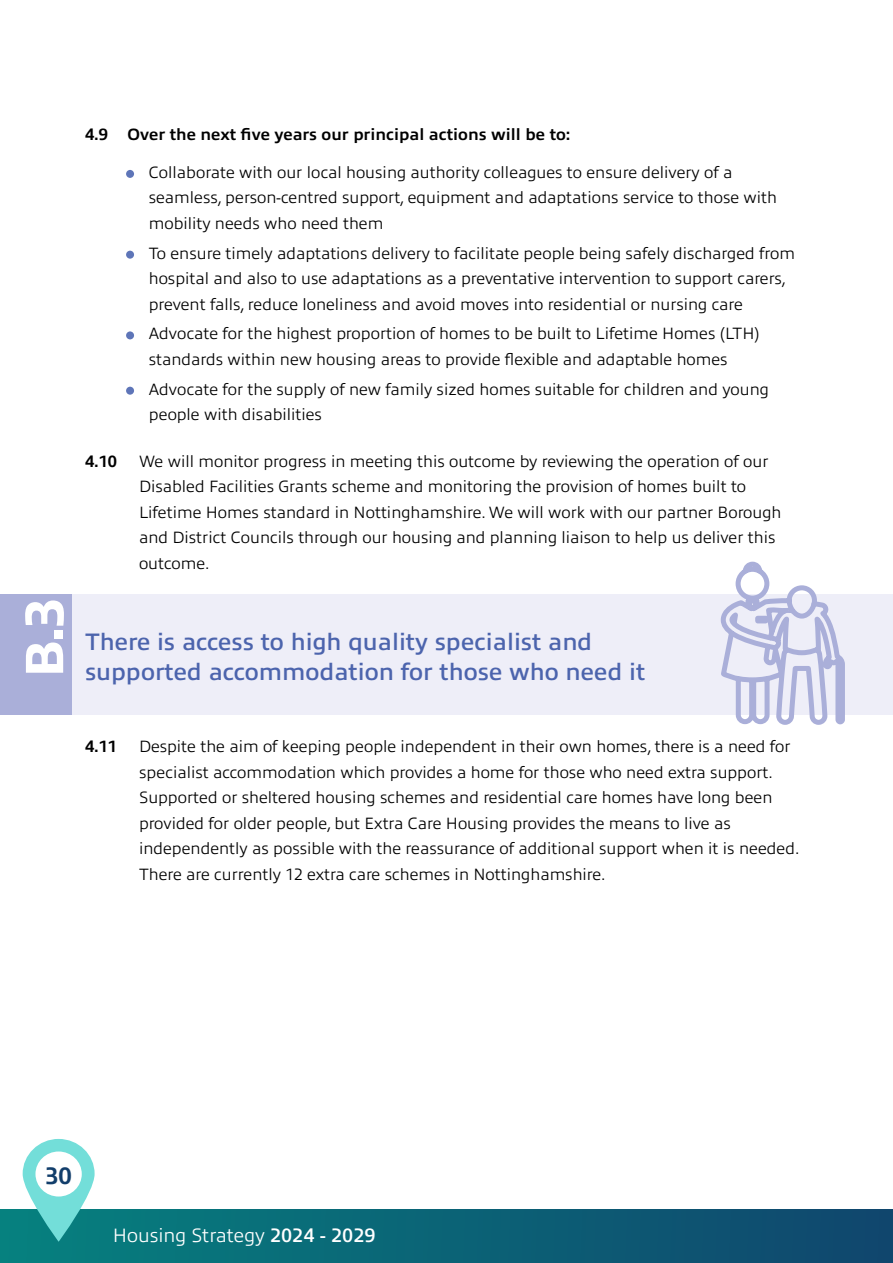
<style>
.page{position:relative;width:893px;height:1263px;background:#fff}
.page>*{position:absolute;margin:0;border:0;box-sizing:border-box;transform-origin:0 0}
.t1{font:800 54.45px "Allumi Std";color:#fff}
.t2{font:600 24px/30px "Allumi Std";color:#4c64ad}
.t3{font:700 24px "Allumi Std";color:#123e6b}
.t4{font:300 19.5px "Allumi Std";color:#fff}
.t5{font:300 16.5px/25.5px "Allumi Std";color:#000}
.t6{font:700 16.5px "Allumi Std";color:#000}
.s1{font-weight:600}
</style>
<div class="page">
<div style="left:0;top:594px;width:893px;height:120px;background:#eeeef8"></div>
<svg style="left:718px;top:561px;width:129px;height:164px"></svg>
<div style="left:126px;top:170px;width:8px;height:8px;background:#5e75b8;border-radius:50%"></div>
<div style="left:126px;top:251px;width:8px;height:8px;background:#5e75b8;border-radius:50%"></div>
<div style="left:126px;top:331px;width:8px;height:8px;background:#5e75b8;border-radius:50%"></div>
<div style="left:126px;top:387px;width:8px;height:8px;background:#5e75b8;border-radius:50%"></div>
<div style="left:0;top:594px;width:72px;height:120px;background:#aaafd9"></div>
<div style="left:0;top:1209px;width:893px;height:54px;background:linear-gradient(to right,#06817f,#10466d)"></div>
<svg style="left:23px;top:1139px;width:72px;height:103px"></svg>
<h1 class="t1" style="left:15px;top:678px;width:82px;rotate:-90deg">B.3</h1>
<p class="t6" style="left:85px;top:125px;width:487px">4.9 Over the next five years our principal actions will be to:</p>
<p class="t5" style="left:149px;top:160px;width:630px">Collaborate with our local housing authority colleagues to ensure delivery of a seamless, person-centred support, equipment and adaptations service to those with mobility needs who need them</p>
<p class="t5" style="left:149px;top:240px;width:648px">To ensure timely adaptations delivery to facilitate people being safely discharged from hospital and also to use adaptations as a preventative intervention to support carers, prevent falls, reduce loneliness and avoid moves into residential or nursing care</p>
<p class="t5" style="left:149px;top:321px;width:612px">Advocate for the highest proportion of homes to be built to Lifetime Homes (LTH) standards within new housing areas to provide flexible and adaptable homes</p>
<p class="t5" style="left:149px;top:376px;width:622px">Advocate for the supply of new family sized homes suitable for children and young people with disabilities</p>
<p class="t6" style="left:85px;top:452px;width:34px">4.10</p>
<p class="t5" style="left:139px;top:449px;width:644px">We will monitor progress in meeting this outcome by reviewing the operation of our Disabled Facilities Grants scheme and monitoring the provision of homes built to Lifetime Homes standard in Nottinghamshire. We will work with our partner Borough and District Councils through our housing and planning liaison to help us deliver this outcome.</p>
<h2 class="t2" style="left:85px;top:627px;width:562px">There is access to high quality specialist and supported accommodation for those who need it</h2>
<p class="t6" style="left:85px;top:738px;width:34px">4.11</p>
<p class="t5" style="left:139px;top:734px;width:662px">Despite the aim of keeping people independent in their own homes, there is a need for specialist accommodation which provides a home for those who need extra support.<br>Supported or sheltered housing schemes and residential care homes have long been provided for older people, but Extra Care Housing provides the means to live as independently as possible with the reassurance of additional support when it is needed.<br>There are currently 12 extra care schemes in Nottinghamshire.</p>
<h2 class="t3" style="left:45px;top:1162px;width:28px">30</h2>
<p class="t4" style="left:113px;top:1225px;width:264px">Housing Strategy <span class="s1">2024 - 2029</span></p>
</div>
